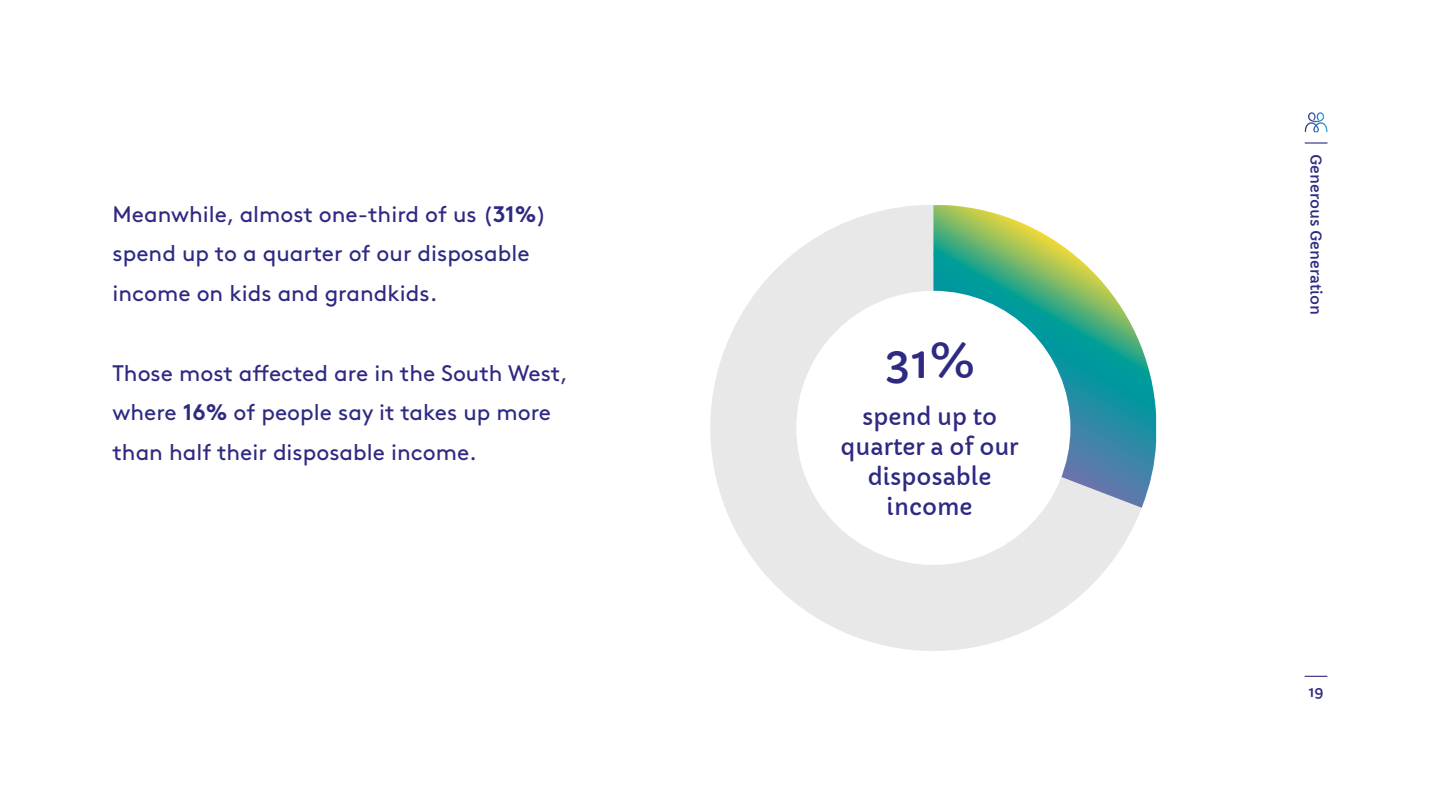
<style>
.page{position:relative;width:1440px;height:810px;background:#fff}
.page>*{position:absolute;margin:0;border:0;box-sizing:border-box;transform-origin:0 0}
.t1{font:45px "Capriola";color:#2e2a82}
.t2{font:22.5px/39.8px "Brown";color:#2e2a82}
.t3{font:22.5px/30px "Capriola";color:#2e2a82;text-align:center}
.t4{font:15px "Capriola";color:#2e2a82}
.s1{font-weight:700}
</style>
<div class="page">
<svg style="left:1305px;top:112px;width:23px;height:20px"></svg>
<hr style="left:1305px;top:142px;width:23px;height:2px;background:#2e2a82">
<svg style="left:1305px;top:676px;width:22px;height:1px"></svg>
<svg style="left:710px;top:205px;width:431px;height:446px;fill:#e8e8e8"></svg>
<svg style="left:933px;top:205px;width:223px;height:303px"></svg>
<div style="left:796px;top:291px;width:274px;height:274px;background:#fff;border-radius:50%"></div>
<p class="t2" style="left:112px;top:192px;width:436px">Meanwhile, almost one-third of us (<span class="s1">31%</span>) spend up to a quarter of our disposable income on kids and grandkids.</p>
<p class="t2" style="left:112px;top:351px;width:457px">Those most affected are in the South West, where <span class="s1">16%</span> of people say it takes up more than half their disposable income.</p>
<h1 class="t1" style="left:885px;top:334px;width:91px">31%</h1>
<p class="t3" style="left:841px;top:402px;width:180px">spend up to quarter a of our disposable income</p>
<p class="t4" style="left:1325px;top:154px;width:163px;rotate:90deg">Generous Generation</p>
<p class="t4" style="left:1309px;top:682px;width:16px">19</p>
</div>
